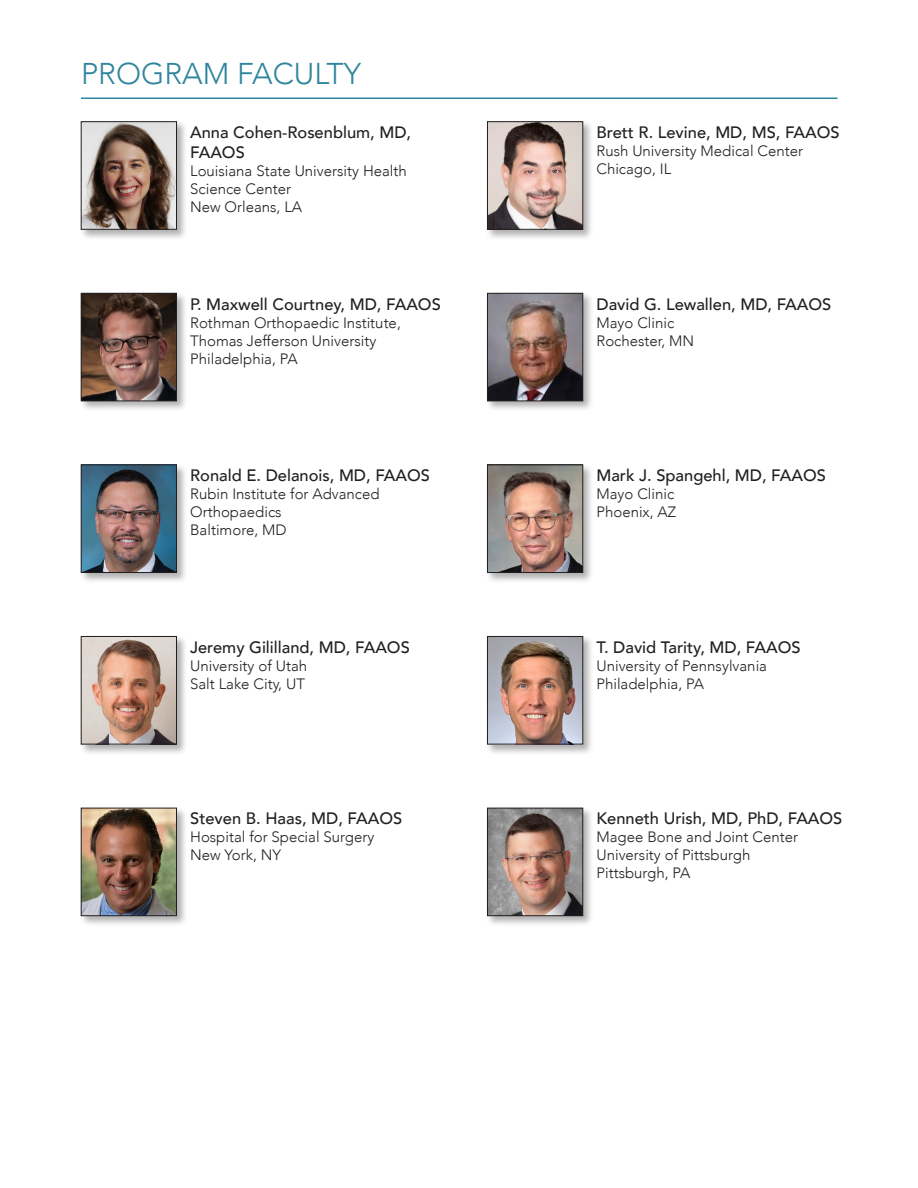
<style>
.page{position:relative;width:918px;height:1188px;background:#fff}
.page>*{position:absolute;margin:0;border:0;box-sizing:border-box;transform-origin:0 0}
.Headers{font:300 30px "Avenir";color:#2e859e}
.Faculty_Name{font:500 16.5px/19.8px "Avenir";color:#231f20}
.Faculty_Info{font:300 15px/18px "Avenir";color:#231f20}
</style>
<div class="page">
<hr style="left:81px;top:98px;width:757px;height:1px;background:#2e859e">
<div style="left:80px;top:807px;width:108px;height:120px;background:#231f20;opacity:.35"></div>
<img style="left:83px;top:810px;width:92px;height:104px">
<div style="left:81px;top:808px;width:96px;height:108px;border:1px solid #231f20"></div>
<div style="left:80px;top:463px;width:108px;height:121px;background:#231f20;opacity:.35"></div>
<img style="left:83px;top:467px;width:92px;height:104px">
<div style="left:81px;top:465px;width:96px;height:108px;border:1px solid #231f20"></div>
<div style="left:80px;top:635px;width:108px;height:120px;background:#231f20;opacity:.35"></div>
<img style="left:83px;top:638px;width:92px;height:104px">
<div style="left:81px;top:636px;width:96px;height:108px;border:1px solid #231f20"></div>
<div style="left:486px;top:807px;width:108px;height:120px;background:#231f20;opacity:.35"></div>
<img style="left:489px;top:810px;width:92px;height:104px">
<div style="left:487px;top:808px;width:96px;height:108px;border:1px solid #231f20"></div>
<div style="left:80px;top:292px;width:108px;height:120px;background:#231f20;opacity:.35"></div>
<img style="left:83px;top:295px;width:92px;height:104px">
<div style="left:81px;top:293px;width:96px;height:108px;border:1px solid #231f20"></div>
<div style="left:80px;top:120px;width:108px;height:121px;background:#231f20;opacity:.35"></div>
<img style="left:83px;top:124px;width:92px;height:104px">
<div style="left:81px;top:122px;width:96px;height:108px;border:1px solid #231f20"></div>
<div style="left:486px;top:120px;width:108px;height:121px;background:#231f20;opacity:.35"></div>
<img style="left:489px;top:124px;width:92px;height:104px">
<div style="left:487px;top:122px;width:96px;height:108px;border:1px solid #231f20"></div>
<div style="left:486px;top:292px;width:108px;height:120px;background:#231f20;opacity:.35"></div>
<img style="left:489px;top:295px;width:92px;height:104px">
<div style="left:487px;top:293px;width:96px;height:108px;border:1px solid #231f20"></div>
<div style="left:486px;top:463px;width:108px;height:121px;background:#231f20;opacity:.35"></div>
<img style="left:489px;top:467px;width:92px;height:104px">
<div style="left:487px;top:465px;width:96px;height:108px;border:1px solid #231f20"></div>
<div style="left:486px;top:635px;width:108px;height:120px;background:#231f20;opacity:.35"></div>
<img style="left:489px;top:638px;width:92px;height:104px">
<div style="left:487px;top:636px;width:96px;height:108px;border:1px solid #231f20"></div>
<p class="Headers" style="left:81px;top:56px;width:282px">PROGRAM FACULTY</p>
<p class="Faculty_Name" style="left:190px;top:121px;width:223px">Anna Cohen-Rosenblum, MD,<br>FAAOS</p>
<p class="Faculty_Info" style="left:190px;top:162px;width:218px">Louisiana State University Health<br>Science Center</p>
<p class="Faculty_Info" style="left:190px;top:198px;width:114px">New Orleans, LA</p>
<p class="Faculty_Name" style="left:190px;top:293px;width:252px">P. Maxwell Courtney, MD, FAAOS</p>
<p class="Faculty_Info" style="left:190px;top:313px;width:212px">Rothman Orthopaedic Institute,<br>Thomas Jefferson University</p>
<p class="Faculty_Info" style="left:190px;top:349px;width:109px">Philadelphia, PA</p>
<p class="Faculty_Name" style="left:190px;top:465px;width:241px">Ronald E. Delanois, MD, FAAOS</p>
<p class="Faculty_Info" style="left:190px;top:485px;width:191px">Rubin Institute for Advanced<br>Orthopaedics</p>
<p class="Faculty_Info" style="left:190px;top:521px;width:98px">Baltimore, MD</p>
<p class="Faculty_Name" style="left:190px;top:636px;width:221px">Jeremy Gililland, MD, FAAOS</p>
<p class="Faculty_Info" style="left:190px;top:657px;width:118px">University of Utah</p>
<p class="Faculty_Info" style="left:190px;top:675px;width:116px">Salt Lake City, UT</p>
<p class="Faculty_Name" style="left:190px;top:808px;width:214px">Steven B. Haas, MD, FAAOS</p>
<p class="Faculty_Info" style="left:190px;top:828px;width:186px">Hospital for Special Surgery</p>
<p class="Faculty_Info" style="left:190px;top:846px;width:92px">New York, NY</p>
<p class="Faculty_Name" style="left:596px;top:121px;width:245px">Brett R. Levine, MD, MS, FAAOS</p>
<p class="Faculty_Info" style="left:596px;top:142px;width:208px">Rush University Medical Center</p>
<p class="Faculty_Info" style="left:596px;top:160px;width:76px">Chicago, IL</p>
<p class="Faculty_Name" style="left:596px;top:293px;width:236px">David G. Lewallen, MD, FAAOS</p>
<p class="Faculty_Info" style="left:596px;top:313px;width:79px">Mayo Clinic</p>
<p class="Faculty_Info" style="left:596px;top:331px;width:99px">Rochester, MN</p>
<p class="Faculty_Name" style="left:596px;top:465px;width:231px">Mark J. Spangehl, MD, FAAOS</p>
<p class="Faculty_Info" style="left:596px;top:485px;width:79px">Mayo Clinic</p>
<p class="Faculty_Info" style="left:596px;top:503px;width:81px">Phoenix, AZ</p>
<p class="Faculty_Name" style="left:596px;top:636px;width:206px">T. David Tarity, MD, FAAOS</p>
<p class="Faculty_Info" style="left:596px;top:657px;width:172px">University of Pennsylvania</p>
<p class="Faculty_Info" style="left:596px;top:675px;width:109px">Philadelphia, PA</p>
<p class="Faculty_Name" style="left:596px;top:808px;width:248px">Kenneth Urish, MD, PhD, FAAOS</p>
<p class="Faculty_Info" style="left:596px;top:828px;width:203px">Magee Bone and Joint Center<br>University of Pittsburgh</p>
<p class="Faculty_Info" style="left:596px;top:864px;width:95px">Pittsburgh, PA</p>
</div>
